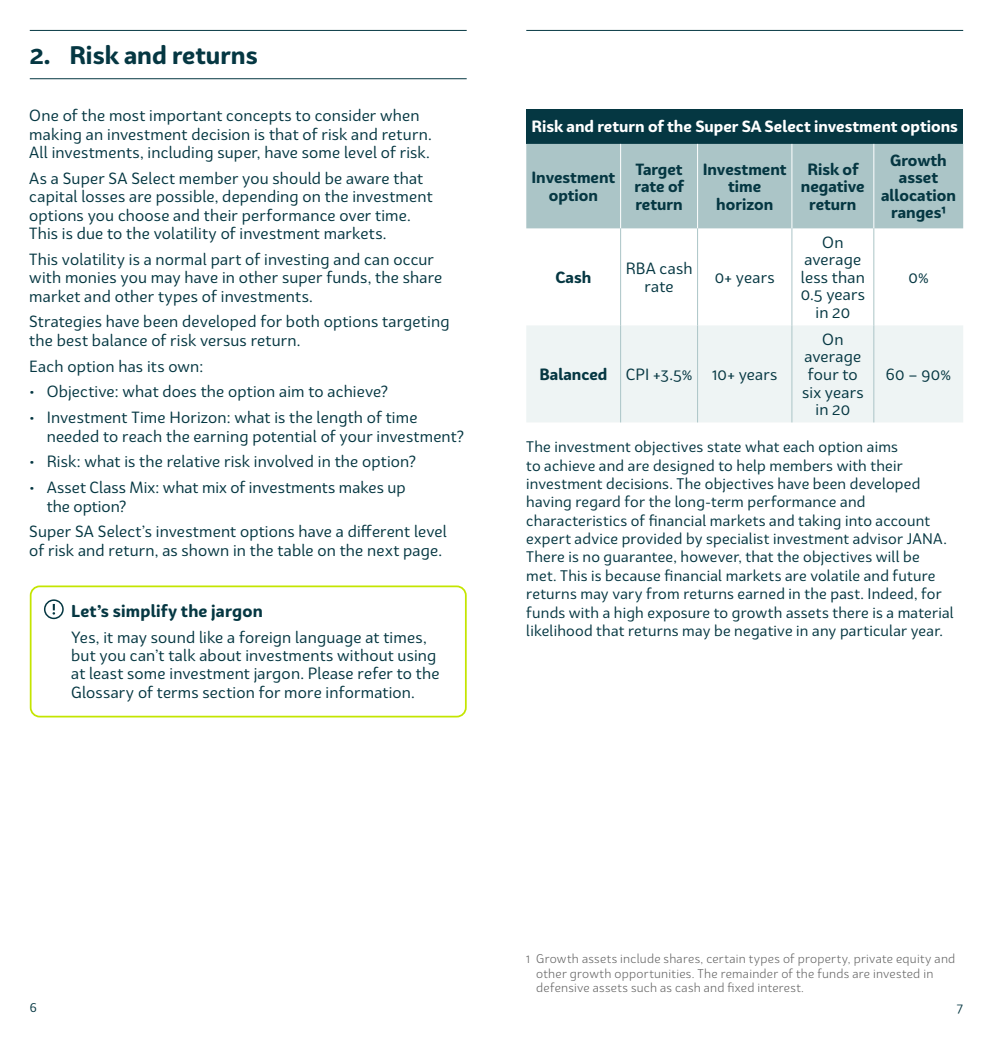
<style>
.page{position:relative;width:993px;height:1042px;background:#fff}
.page>*{position:absolute;margin:0;border:0;box-sizing:border-box;transform-origin:0 0}
.Heading{font:700 24.5px "Bw Surco";color:#053742}
.Subheading{font:700 16.62px "Bw Surco";letter-spacing:.01em;color:#053742}
.Body{font:15.75px/18.4px "Bw Surco";letter-spacing:.01em;color:#053742}
.Table_subheading{font:700 15.75px/17.5px "Bw Surco";color:#053742;text-align:center}
.Table_Body{font:15.75px/17.5px "Bw Surco";letter-spacing:.01em;color:#053742;text-align:center}
.Table_heading{font:700 15.75px "Bw Surco";color:#fff}
.t1{font:14.88px/18.4px "Bw Surco";letter-spacing:.015em;color:#053742}
.Footnotes{font:12.25px/14.9px "Bw Surco";letter-spacing:.02em;color:#666}
.t2{font:12.25px "Bw Surco";color:#053742}
</style>
<div class="page">
<hr style="left:526px;top:30px;width:436px;height:1px;background:#053742">
<hr style="left:30px;top:30px;width:436px;height:1px;background:#053742">
<hr style="left:30px;top:78px;width:436px;height:1px;background:#053742">
<div style="left:526px;top:109px;width:436px;height:35px;background:#053742"></div>
<div style="left:526px;top:144px;width:436px;height:84px;background:#abc5c7"></div>
<div style="left:526px;top:325px;width:436px;height:97px;background:#eef4f4"></div>
<hr style="left:620px;top:144px;width:1px;height:84px;background:#fff">
<hr style="left:697px;top:144px;width:1px;height:84px;background:#fff">
<hr style="left:791px;top:144px;width:1px;height:84px;background:#fff">
<hr style="left:873px;top:144px;width:1px;height:84px;background:#fff">
<hr style="left:620px;top:228px;width:1px;height:97px;background:#abc5c7">
<hr style="left:697px;top:228px;width:1px;height:97px;background:#abc5c7">
<hr style="left:791px;top:228px;width:1px;height:97px;background:#abc5c7">
<hr style="left:873px;top:228px;width:1px;height:97px;background:#abc5c7">
<hr style="left:620px;top:325px;width:1px;height:97px;background:#abc5c7">
<hr style="left:697px;top:325px;width:1px;height:97px;background:#abc5c7">
<hr style="left:791px;top:325px;width:1px;height:97px;background:#abc5c7">
<hr style="left:873px;top:325px;width:1px;height:97px;background:#abc5c7">
<div style="left:30px;top:585px;width:436px;height:132px;border:2px solid #c4e500;border-radius:9px"></div>
<svg style="left:44px;top:599px;width:20px;height:20px"></svg>
<p class="Heading" style="left:30px;top:38px;width:229px">2. Risk and returns</p>
<p class="Body" style="left:29px;top:106px;width:404px">One of the most important concepts to consider when making an investment decision is that of risk and return.<br>All investments, including super, have some level of risk.</p>
<p class="Body" style="left:29px;top:168px;width:405px">As a Super SA Select member you should be aware that capital losses are possible, depending on the investment options you choose and their performance over time.<br>This is due to the volatility of investment markets.</p>
<p class="Body" style="left:29px;top:249px;width:414px">This volatility is a normal part of investing and can occur with monies you may have in other super funds, the share market and other types of investments.</p>
<p class="Body" style="left:29px;top:312px;width:421px">Strategies have been developed for both options targeting the best balance of risk versus return.</p>
<p class="Body" style="left:29px;top:356px;width:175px">Each option has its own:</p>
<p class="Body" style="left:29px;top:382px;width:360px">• Objective: what does the option aim to achieve?</p>
<p class="Body" style="left:47px;top:408px;width:418px;text-indent:-17px">• Investment Time Horizon: what is the length of time needed to reach the earning potential of your investment?</p>
<p class="Body" style="left:29px;top:452px;width:388px">• Risk: what is the relative risk involved in the option?</p>
<p class="Body" style="left:47px;top:478px;width:360px;text-indent:-17px">• Asset Class Mix: what mix of investments makes up the option?</p>
<p class="Body" style="left:29px;top:522px;width:419px">Super SA Select’s investment options have a different level of risk and return, as shown in the table on the next page.</p>
<p class="Subheading" style="left:71px;top:599px;width:193px">Let’s simplify the jargon</p>
<p class="Body" style="left:71px;top:627px;width:369px">Yes, it may sound like a foreign language at times, but you can’t talk about investments without using at least some investment jargon. Please refer to the Glossary of terms section for more information.</p>
<p class="Table_heading" style="left:531px;top:115px;width:428px">Risk and return of the Super SA Select investment options</p>
<p class="Table_subheading" style="left:531px;top:168px;width:85px">Investment option</p>
<p class="Table_subheading" style="left:634px;top:159px;width:51px;text-align:justify">Target rate of return</p>
<p class="Table_subheading" style="left:702px;top:159px;width:85px">Investment time horizon</p>
<p class="Table_subheading" style="left:800px;top:159px;width:65px">Risk of negative return</p>
<p class="Table_subheading" style="left:880px;top:151px;width:76px">Growth asset allocation ranges1</p>
<p class="Table_subheading" style="left:555px;top:268px;width:37px">Cash</p>
<p class="Table_Body" style="left:625px;top:259px;width:68px">RBA cash rate</p>
<p class="Table_Body" style="left:714px;top:268px;width:61px">0+ years</p>
<p class="Table_subheading" style="left:539px;top:365px;width:69px">Balanced</p>
<p class="Table_Body" style="left:625px;top:365px;width:68px">CPI +3.5%</p>
<p class="Table_Body" style="left:711px;top:365px;width:67px">10+ years</p>
<p class="Table_Body" style="left:800px;top:233px;width:66px">On average less than<br>0.5 years in 20</p>
<p class="Table_Body" style="left:801px;top:330px;width:63px">On average four to six years in 20</p>
<p class="Table_Body" style="left:908px;top:268px;width:22px">0%</p>
<p class="Table_Body" style="left:885px;top:365px;width:67px">60 – 90%</p>
<p class="t1" style="left:526px;top:437px;width:429px">The investment objectives state what each option aims<br>to achieve and are designed to help members with their investment decisions. The objectives have been developed having regard for the long-term performance and characteristics of financial markets and taking into account expert advice provided by specialist investment advisor JANA.<br>There is no guarantee, however, that the objectives will be met. This is because financial markets are volatile and future returns may vary from returns earned in the past. Indeed, for funds with a high exposure to growth assets there is a material likelihood that returns may be negative in any particular year.</p>
<p class="Footnotes" style="left:536px;top:950px;width:420px;text-indent:-10px">1 Growth assets include shares, certain types of property, private equity and other growth opportunities. The remainder of the funds are invested in defensive assets such as cash and fixed interest.</p>
<p class="t2" style="left:30px;top:999px;width:8px">6</p>
<p class="t2" style="left:956px;top:999px;width:8px">7</p>
</div>
